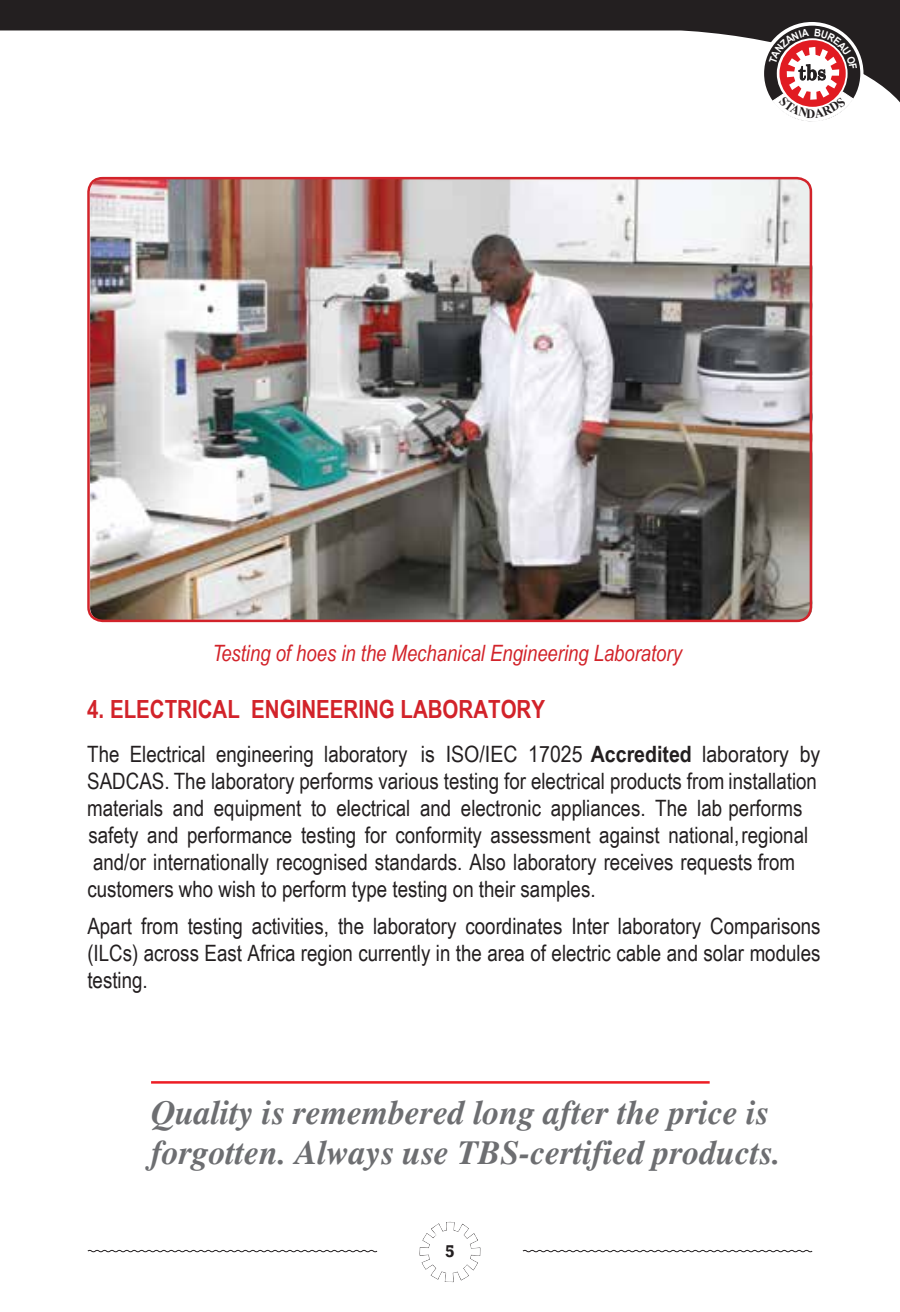
<style>
.page{position:relative;width:900px;height:1312px;background:#fff}
.page>*{position:absolute;margin:0;border:0;box-sizing:border-box;transform-origin:0 0}
.t1{font:italic 700 33.75px/40.5px "Times";color:#6d6e71}
.t2{font:700 25px "Arial Narrow";color:#d2232a}
.t3{font:22.5px/27px "Arial Narrow";color:#231f20}
.t4{font:italic 22.5px "Arial Narrow";color:#d2232a}
.t5{font:700 17.5px "Rockwell";color:#231f20}
.s1{font-weight:700}
</style>
<div class="page">
<img style="left:90px;top:178px;width:722px;height:442px">
<svg style="left:0;top:0;width:900px;height:178px"></svg>
<svg style="left:420px;top:1221px;width:60px;height:60px"></svg>
<div style="left:434px;top:1236px;width:33px;height:30px;background:#fff;border-radius:50%"></div>
<div style="left:760px;top:22px;width:104px;height:103px;background:#fff;border-radius:50%"></div>
<svg style="left:87px;top:1249px;width:291px;height:3px"></svg>
<svg style="left:522px;top:1249px;width:291px;height:3px"></svg>
<div style="left:87px;top:177px;width:725px;height:445px;border:2px solid #d2232a;border-radius:14px"></div>
<hr style="left:151px;top:1080px;width:559px;height:3px;background:#ed1d24">
<svg style="left:764px;top:26px;width:96px;height:96px"></svg>
<p class="t4" style="left:213px;top:637px;width:471px">Testing of hoes in the Mechanical Engineering Laboratory</p>
<p class="t2" style="left:87px;top:690px;width:459px">4. ELECTRICAL ENGINEERING LABORATORY</p>
<p class="t3" style="left:87px;top:739px;width:735px">The Electrical engineering laboratory is ISO/IEC 17025 <span class="s1">Accredited</span> laboratory by SADCAS. The laboratory performs various testing for electrical products from installation materials and equipment to electrical and electronic appliances. The lab performs safety and performance testing for conformity assessment against national, regional and/or internationally recognised standards. Also laboratory receives requests from customers who wish to perform type testing on their samples.</p>
<p class="t3" style="left:87px;top:911px;width:735px;text-align:justify">Apart from testing activities, the laboratory coordinates Inter laboratory Comparisons (ILCs) across East Africa region currently in the area of electric cable and solar modules testing.</p>
<h1 class="t1" style="left:151px;top:1092px;width:631px">Quality is remembered long after the price is forgotten. Always use TBS-certified products.</h1>
<p class="t5" style="left:445px;top:1240px;width:11px">5</p>
</div>
